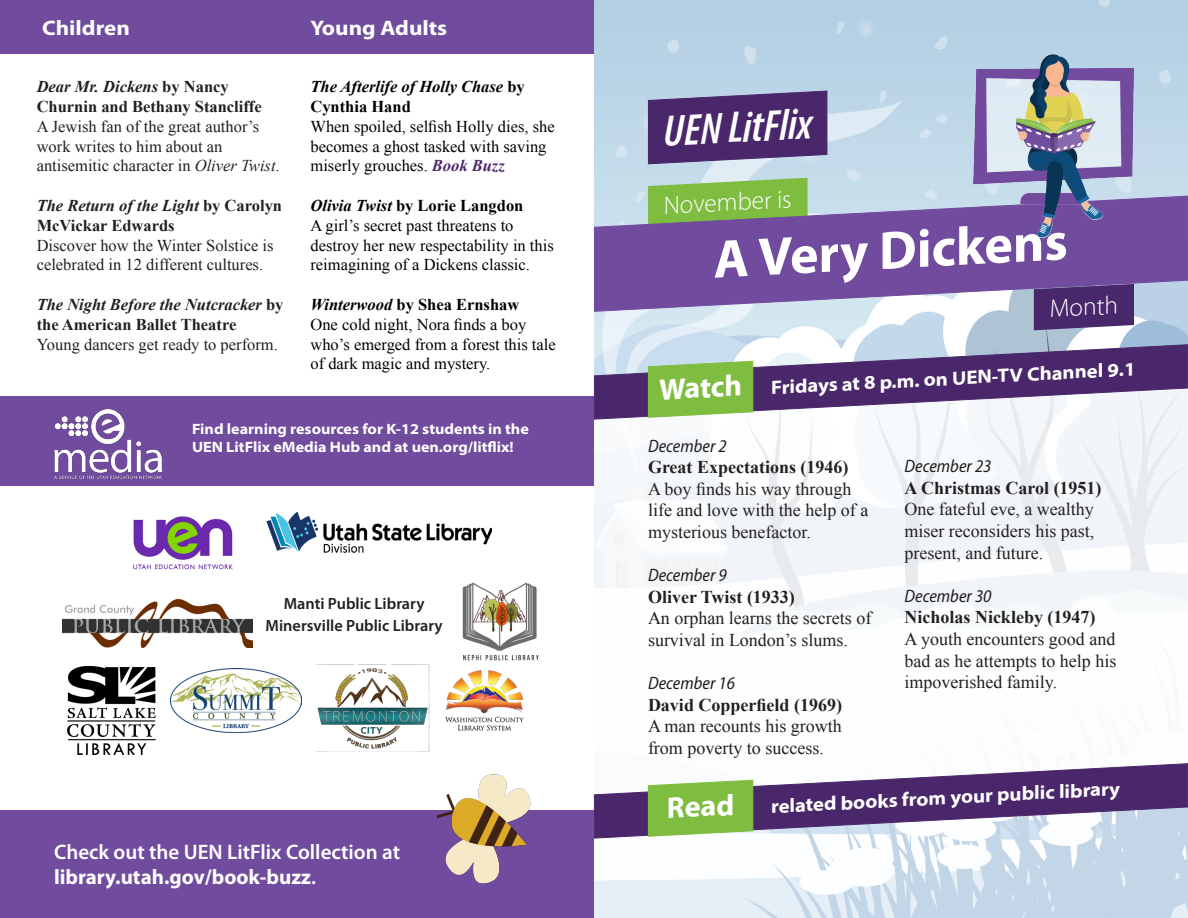
<style>
.page{position:relative;width:1188px;height:918px;background:#fff}
.page>*{position:absolute;margin:0;border:0;box-sizing:border-box;transform-origin:0 0}
.LF_Title{font:700 54px "Myriad Pro";color:#fff}
.LF_Subtitle{font:italic 600 condensed 44.25px "Myriad Pro";color:#fff}
.t1{font:700 29.85px "Myriad Pro";color:#fff}
.t2{font:300 25.5px "Myriad Pro";color:#fff}
.LF_Subtitle-2{font:600 21px/25.2px "Myriad Pro";color:#fff}
.Book_Header{font:700 21px "Myriad Pro";color:#fff;scale:1.1 1}
.LF_Callout_Banner{font:700 semi-expanded 19.2px "Myriad Pro";color:#fff}
.LF_Film_Title{font:18px/21.6px "Times New Roman";color:#231f20}
.LF_Film_Title-2{font:700 18px "Times New Roman";color:#231f20}
.LF_Film_Title-3{font:italic semi-condensed 18px "Myriad Pro";color:#231f20}
.LF_Film_Summary{font:16.5px/19.8px "Times New Roman";color:#000}
.LF_Film_Summary-2{font:16.5px/19.8px "Times New Roman";color:#231f20}
.LF_Film_Summary-3{font:700 16.5px/19.8px "Times New Roman";color:#231f20}
.LF_Film_Summary-4{font:italic 700 16.5px/19.8px "Times New Roman";color:#231f20}
.LF_Film_Summary-5{font:700 16.5px "Times New Roman";color:#000}
.LF_Film_Summary-6{font:italic 700 16.5px/19.8px "Times New Roman";color:#000}
.t3{font:600 16.2px "Myriad Pro";color:#231f20}
.LF_Film_Summary-7{font:700 semi-expanded 15px/18px "Myriad Pro";color:#fff}
.s1{font-style:italic}
.s2{font-style:normal}
.s3{font-weight:700;font-style:italic;color:#4a276b}
.s4{font-weight:700}
</style>
<div class="page">
<img style="left:594px;top:0;width:594px;height:918px">
<div style="left:594px;top:383px;width:594px;height:418px;background:#fff"></div>
<div style="left:0;top:396px;width:594px;height:90px;background:#714b9e"></div>
<svg style="left:648px;top:90px;width:180px;height:75px;background:#5b407d"></svg>
<svg style="left:594px;top:763px;width:594px;height:76px"></svg>
<svg style="left:648px;top:779px;width:106px;height:58px;background:#8cc356"></svg>
<svg style="left:594px;top:344px;width:594px;height:76px"></svg>
<svg style="left:648px;top:360px;width:106px;height:58px;background:#89c155"></svg>
<div style="left:0;top:0;width:594px;height:54px;background:#714b9e"></div>
<div style="left:0;top:810px;width:594px;height:108px;background:#714b9e"></div>
<img style="left:436px;top:774px;width:95px;height:110px">
<img style="left:133px;top:516px;width:100px;height:54px">
<img style="left:267px;top:513px;width:225px;height:40px">
<img style="left:62px;top:599px;width:191px;height:49px">
<img style="left:462px;top:582px;width:77px;height:79px">
<img style="left:67px;top:665px;width:89px;height:90px">
<img style="left:171px;top:669px;width:130px;height:64px">
<img style="left:317px;top:665px;width:112px;height:87px">
<img style="left:445px;top:655px;width:88px;height:76px">
<img style="left:54px;top:410px;width:108px;height:68px">
<svg style="left:648px;top:178px;width:160px;height:17px;background:#90c568"></svg>
<svg style="left:1034px;top:312px;width:100px;height:18px;background:#5d417c"></svg>
<svg style="left:594px;top:195px;width:594px;height:117px;background:#816ca4"></svg>
<img style="left:973px;top:55px;width:161px;height:183px">
<p class="Book_Header" style="left:42px;top:16px;width:82px">Children</p>
<p class="LF_Film_Summary-3" style="left:37px;top:76px;width:227px"><span class="s1">Dear Mr. Dickens</span> by Nancy<br>Churnin and Bethany Stancliffe</p>
<p class="LF_Film_Summary-2" style="left:37px;top:116px;width:244px">A Jewish fan of the great author’s work writes to him about an antisemitic character in <span class="s1">Oliver Twist</span>.</p>
<p class="LF_Film_Summary-3" style="left:37px;top:195px;width:247px"><span class="s1">The Return of the Light</span> by Carolyn<br>McVickar Edwards</p>
<p class="LF_Film_Summary-2" style="left:37px;top:235px;width:238px">Discover how the Winter Solstice is celebrated in 12 different cultures.</p>
<p class="LF_Film_Summary-4" style="left:37px;top:294px;width:248px">The Night Before the Nutcracker <span class="s2">by the American Ballet Theatre</span></p>
<p class="LF_Film_Summary-2" style="left:37px;top:334px;width:243px">Young dancers get ready to perform.</p>
<p class="Book_Header" style="left:310px;top:16px;width:126px">Young Adults</p>
<p class="LF_Film_Summary-6" style="left:310px;top:76px;width:216px">The Afterlife of Holly Chase <span class="s2">by<br>Cynthia Hand</span></p>
<p class="LF_Film_Summary" style="left:310px;top:116px;width:246px">When spoiled, selfish Holly dies, she becomes a ghost tasked with saving miserly grouches. <span class="s3">Book Buzz</span></p>
<p class="LF_Film_Summary-5" style="left:310px;top:194px;width:214px"><span class="s1">Olivia Twist</span> by Lorie Langdon</p>
<p class="LF_Film_Summary" style="left:310px;top:215px;width:245px">A girl’s secret past threatens to destroy her new respectability in this reimagining of a Dickens classic.</p>
<p class="LF_Film_Summary-5" style="left:310px;top:293px;width:210px"><span class="s1">Winterwood</span> by Shea Ernshaw</p>
<p class="LF_Film_Summary" style="left:310px;top:314px;width:247px">One cold night, Nora finds a boy who’s emerged from a forest this tale of dark magic and mystery.</p>
<p class="LF_Film_Summary-7" style="left:192px;top:420px;width:338px">Find learning resources for K-12 students in the<br>UEN LitFlix eMedia Hub and at uen.org/litflix!</p>
<p class="t3" style="left:284px;top:595px;width:142px">Manti Public Library</p>
<p class="t3" style="left:266px;top:617px;width:179px">Minersville Public Library</p>
<p class="LF_Subtitle-2" style="left:54px;top:840px;width:348px">Check out the UEN LitFlix Collection at <span class="s4">library.utah.gov/book-buzz</span>.</p>
<p class="LF_Subtitle" style="left:661px;top:104px;width:150px;rotate:-3deg">UEN LitFlix</p>
<p class="t2" style="left:663px;top:191px;width:130px;rotate:-3deg">November is</p>
<p class="LF_Title" style="left:711px;top:229px;width:356px;rotate:-3deg">A Very Dickens</p>
<p class="t2" style="left:1049px;top:295px;width:70px;rotate:-3deg">Month</p>
<p class="t1" style="left:658px;top:373px;width:85px;rotate:-3deg">Watch</p>
<p class="LF_Callout_Banner" style="left:770px;top:375px;width:367px;rotate:-3deg">Fridays at 8 p.m. on UEN-TV Channel 9.1</p>
<p class="LF_Film_Title-3" style="left:648px;top:435px;width:80px">December 2</p>
<p class="LF_Film_Title-2" style="left:648px;top:455px;width:202px">Great Expectations (1946)</p>
<p class="LF_Film_Title" style="left:648px;top:478px;width:222px">A boy finds his way through life and love with the help of a mysterious benefactor.</p>
<p class="LF_Film_Title-3" style="left:648px;top:564px;width:80px">December 9</p>
<p class="LF_Film_Title-2" style="left:648px;top:584px;width:148px">Oliver Twist (1933)</p>
<p class="LF_Film_Title" style="left:648px;top:607px;width:225px">An orphan learns the secrets of survival in London’s slums.</p>
<p class="LF_Film_Title-3" style="left:648px;top:672px;width:89px">December 16</p>
<p class="LF_Film_Title-2" style="left:648px;top:692px;width:196px">David Copperfield (1969)</p>
<p class="LF_Film_Title" style="left:648px;top:715px;width:195px">A man recounts his growth from poverty to success.</p>
<p class="LF_Film_Title-3" style="left:904px;top:455px;width:89px">December 23</p>
<p class="LF_Film_Title-2" style="left:904px;top:475px;width:199px">A Christmas Carol (1951)</p>
<p class="LF_Film_Title" style="left:904px;top:498px;width:191px;text-align:justify">One fateful eve, a wealthy miser reconsiders his past, present, and future.</p>
<p class="LF_Film_Title-3" style="left:904px;top:585px;width:89px">December 30</p>
<p class="LF_Film_Title-2" style="left:904px;top:605px;width:192px">Nicholas Nickleby (1947)</p>
<p class="LF_Film_Title" style="left:904px;top:628px;width:213px;text-align:justify">A youth encounters good and bad as he attempts to help his impoverished family.</p>
<p class="t1" style="left:665px;top:792px;width:69px;rotate:-3deg">Read</p>
<p class="LF_Callout_Banner" style="left:770px;top:794px;width:351px;rotate:-3deg">related books from your public library</p>
</div>
